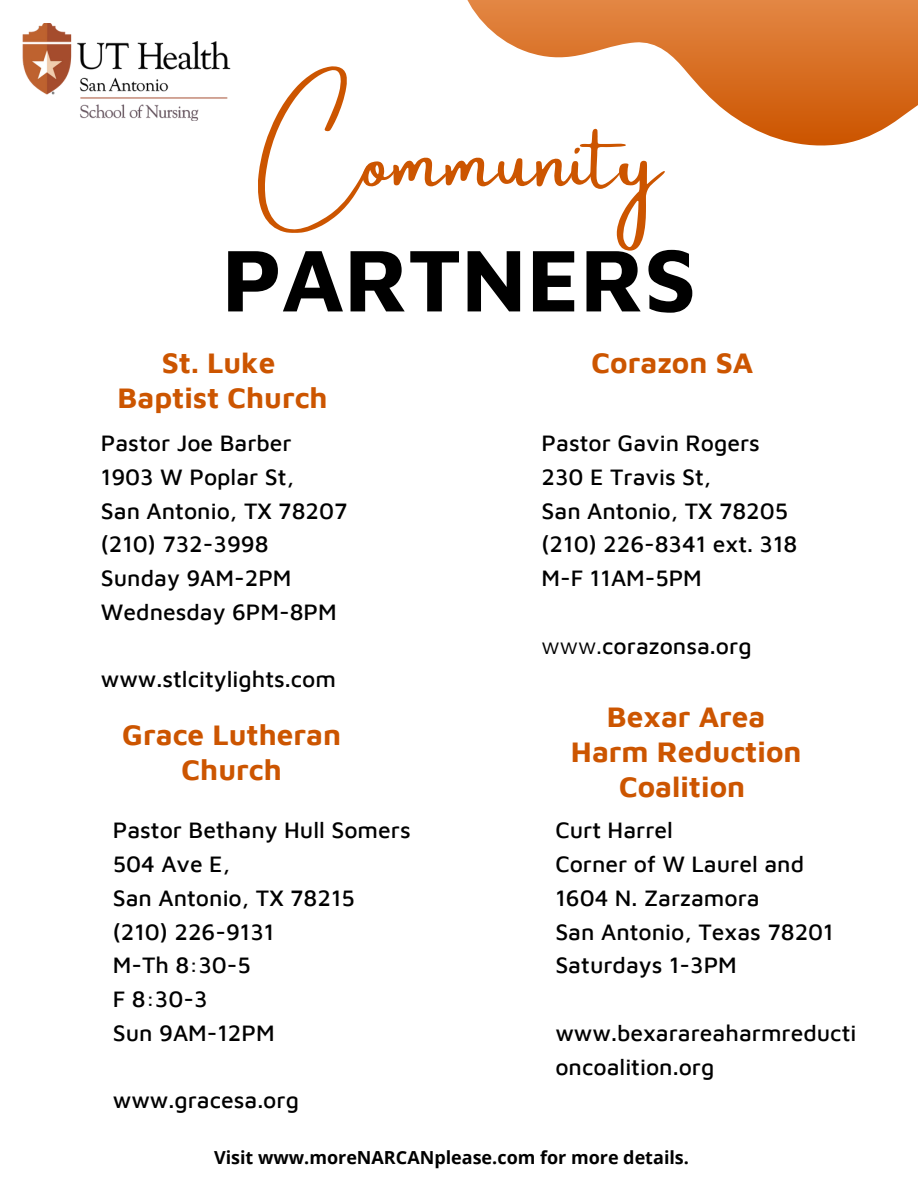
<style>
.page{position:relative;width:918px;height:1188px;background:#fff}
.page>*{position:absolute;margin:0;border:0;box-sizing:border-box;transform-origin:0 0}
.t1{font:700 90.3px "Maven Pro";color:#000}
.t2{font:81.3px "Amsterdam One";color:#c50}
.t3{font:700 29.7px "Maven Pro";color:#c50}
.t4{font:500 22.95px/33.8px "Maven Pro";color:#000}
.t5{font:700 18px "Open Sans";color:#000}
.s1{font-weight:400}
</style>
<div class="page">
<svg style="left:467px;top:0;width:451px;height:145px"></svg>
<img style="left:22px;top:23px;width:209px;height:97px">
<p class="t2" style="left:257px;top:116px;width:406px">Community</p>
<p class="t1" style="left:222px;top:224px;width:476px">PARTNERS</p>
<p class="t3" style="left:162px;top:344px;width:115px">St. Luke</p>
<p class="t3" style="left:118px;top:379px;width:212px">Baptist Church</p>
<p class="t4" style="left:101px;top:426px;width:192px">Pastor Joe Barber</p>
<p class="t4" style="left:101px;top:459px;width:195px">1903 W Poplar St,</p>
<p class="t4" style="left:101px;top:493px;width:248px">San Antonio, TX 78207</p>
<p class="t4" style="left:101px;top:527px;width:169px">(210) 732-3998</p>
<p class="t4" style="left:101px;top:561px;width:192px">Sunday 9AM-2PM</p>
<p class="t4" style="left:101px;top:594px;width:237px">Wednesday 6PM-8PM</p>
<p class="t4" style="left:101px;top:662px;width:237px">www.stlcitylights.com</p>
<p class="t3" style="left:122px;top:716px;width:221px">Grace Lutheran</p>
<p class="t3" style="left:182px;top:751px;width:102px">Church</p>
<p class="t4" style="left:113px;top:813px;width:299px">Pastor Bethany Hull Somers</p>
<p class="t4" style="left:113px;top:847px;width:119px">504 Ave E,</p>
<p class="t4" style="left:113px;top:880px;width:244px">San Antonio, TX 78215</p>
<p class="t4" style="left:113px;top:914px;width:163px">(210) 226-9131</p>
<p class="t4" style="left:113px;top:948px;width:140px">M-Th 8:30-5</p>
<p class="t4" style="left:113px;top:982px;width:96px">F 8:30-3</p>
<p class="t4" style="left:113px;top:1015px;width:163px">Sun 9AM-12PM</p>
<p class="t4" style="left:113px;top:1083px;width:188px">www.gracesa.org</p>
<p class="t3" style="left:592px;top:344px;width:163px">Corazon SA</p>
<p class="t4" style="left:542px;top:426px;width:220px">Pastor Gavin Rogers</p>
<p class="t4" style="left:542px;top:459px;width:171px">230 E Travis St,</p>
<p class="t4" style="left:542px;top:493px;width:248px">San Antonio, TX 78205</p>
<p class="t4" style="left:542px;top:527px;width:257px">(210) 226-8341 ext. 318</p>
<p class="t4" style="left:542px;top:561px;width:162px">M-F 11AM-5PM</p>
<p class="t4" style="left:542px;top:628px;width:212px"><span class="s1">www.</span>corazonsa.org</p>
<p class="t3" style="left:607px;top:699px;width:160px">Bexar Area</p>
<p class="t3" style="left:571px;top:734px;width:232px">Harm Reduction</p>
<p class="t3" style="left:619px;top:768px;width:128px">Coalition</p>
<p class="t4" style="left:555px;top:813px;width:119px">Curt Harrel</p>
<p class="t4" style="left:555px;top:847px;width:250px">Corner of W Laurel and<br>1604 N. Zarzamora</p>
<p class="t4" style="left:555px;top:914px;width:280px">San Antonio, Texas 78201</p>
<p class="t4" style="left:555px;top:948px;width:183px">Saturdays 1-3PM</p>
<p class="t4" style="left:555px;top:1015px;width:303px">www.bexarareaharmreducti oncoalition.org</p>
<p class="t5" style="left:214px;top:1145px;width:477px">Visit www.moreNARCANplease.com for more details.</p>
</div>
